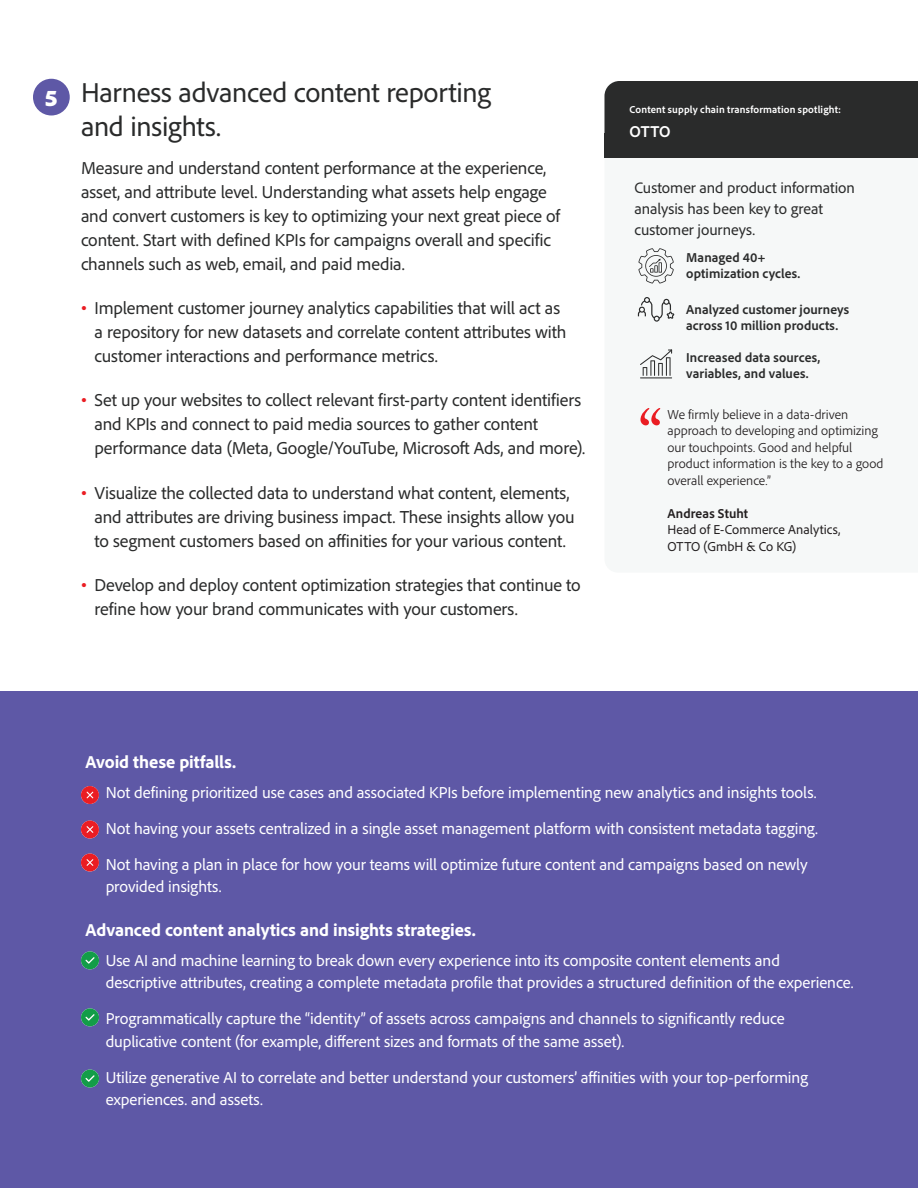
<style>
.page{position:relative;width:918px;height:1188px;background:#fff}
.page>*{position:absolute;margin:0;border:0;box-sizing:border-box;transform-origin:0 0}
.t1{font:28.5px/34.5px "Adobe Clean";letter-spacing:-.01em;color:#2a2b2b}
.t2{font:900 24px "Adobe Clean";color:#fff}
.t3{font:18px/24px "Adobe Clean";letter-spacing:-.01em;color:#2a2b2b}
.t4{font:800 18px "Adobe Clean";color:#fff}
.t5{font:16.5px/22.5px "Adobe Clean";letter-spacing:-.005em;color:#fff}
.t6{font:700 16.5px "Adobe Clean";color:#fff}
.t7{font:15.75px/21px "Adobe Clean";color:#2a2b2b}
.t8{font:300 13.5px/16.5px "Adobe Clean";letter-spacing:.005em;color:#231f20}
.t9{font:700 13.5px/16.5px "Adobe Clean";letter-spacing:.01em;color:#2a2b2b}
.t10{font:13.5px/16.5px "Adobe Clean";letter-spacing:.005em;color:#231f20}
.t11{font:700 13.5px "Adobe Clean";letter-spacing:.005em;color:#231f20}
.t12{font:700 10.5px "Adobe Clean";letter-spacing:.015em;color:#fff}
.s1{font-family:"Arial";font-size:16.5px;color:#ea1d23}
</style>
<div class="page">
<div style="left:0;top:692px;width:918px;height:496px;background:#5e58a6"></div>
<svg style="left:81px;top:951px;width:18px;height:18px"></svg>
<svg style="left:81px;top:1008px;width:18px;height:18px"></svg>
<svg style="left:81px;top:1070px;width:18px;height:18px"></svg>
<svg style="left:81px;top:786px;width:18px;height:18px"></svg>
<svg style="left:81px;top:821px;width:18px;height:17px"></svg>
<svg style="left:81px;top:854px;width:18px;height:17px"></svg>
<div style="left:33px;top:79px;width:37px;height:37px;background:#5e58a6;border-radius:50%"></div>
<div style="left:605px;top:81px;width:313px;height:52px;background:#2a2b2b"></div>
<svg style="left:641px;top:408px;width:19px;height:17px"></svg>
<div style="left:604px;top:133px;width:314px;height:25px;background:#2a2b2b"></div>
<hr style="left:640px;top:377px;width:32px;height:1px;background:#2a2b2b">
<svg style="left:640px;top:349px;width:32px;height:27px"></svg>
<svg style="left:638px;top:297px;width:37px;height:25px"></svg>
<svg style="left:638px;top:248px;width:36px;height:35px"></svg>
<h2 class="t2" style="left:45px;top:82px;width:14px">5</h2>
<h1 class="t1" style="left:81px;top:74px;width:412px">Harness advanced content reporting and insights.</h1>
<p class="t3" style="left:81px;top:155px;width:481px">Measure and understand content performance at the experience, asset, and attribute level. Understanding what assets help engage and convert customers is key to optimizing your next great piece of content. Start with defined KPIs for campaigns overall and specific channels such as web, email, and paid media.</p>
<p class="t3" style="left:94px;top:295px;width:474px;text-indent:-13px"><span class="s1">•</span> Implement customer journey analytics capabilities that will act as a repository for new datasets and correlate content attributes with customer interactions and performance metrics.</p>
<p class="t3" style="left:94px;top:388px;width:492px;text-indent:-13px"><span class="s1">•</span> Set up your websites to collect relevant first-party content identifiers and KPIs and connect to paid media sources to gather content performance data (Meta, Google/YouTube, Microsoft Ads, and more).</p>
<p class="t3" style="left:94px;top:480px;width:482px;text-indent:-13px"><span class="s1">•</span> Visualize the collected data to understand what content, elements, and attributes are driving business impact. These insights allow you to segment customers based on affinities for your various content.</p>
<p class="t3" style="left:94px;top:572px;width:488px;text-indent:-13px"><span class="s1">•</span> Develop and deploy content optimization strategies that continue to refine how your brand communicates with your customers.</p>
<p class="t12" style="left:630px;top:103px;width:213px">Content supply chain transformation spotlight:</p>
<p class="t6" style="left:630px;top:121px;width:43px">OTTO</p>
<p class="t7" style="left:634px;top:176px;width:222px">Customer and product information analysis has been key to great customer journeys.</p>
<p class="t9" style="left:686px;top:249px;width:116px">Managed 40+ optimization cycles.</p>
<p class="t9" style="left:686px;top:301px;width:164px">Analyzed customer journeys across 10 million products.</p>
<p class="t9" style="left:686px;top:348px;width:135px">Increased data sources, variables, and values.</p>
<p class="t8" style="left:668px;top:405px;width:218px">We firmly believe in a data-driven approach to developing and optimizing our touchpoints. Good and helpful product information is the key to a good overall experience.”</p>
<p class="t11" style="left:668px;top:504px;width:82px">Andreas Stuht</p>
<p class="t10" style="left:668px;top:521px;width:174px">Head of E-Commerce Analytics,<br>OTTO (GmbH &amp; Co KG)</p>
<p class="t4" style="left:86px;top:750px;width:152px">Avoid these pitfalls.</p>
<p class="t5" style="left:86px;top:780px;width:733px">1. Not defining prioritized use cases and associated KPIs before implementing new analytics and insights tools.</p>
<p class="t5" style="left:86px;top:816px;width:734px">2. Not having your assets centralized in a single asset management platform with consistent metadata tagging.</p>
<p class="t5" style="left:106px;top:852px;width:703px;text-indent:-20px">3. Not having a plan in place for how your teams will optimize future content and campaigns based on newly provided insights.</p>
<p class="t4" style="left:86px;top:918px;width:392px">Advanced content analytics and insights strategies.</p>
<p class="t5" style="left:106px;top:948px;width:749px;text-indent:-20px">4. Use AI and machine learning to break down every experience into its composite content elements and descriptive attributes, creating a complete metadata profile that provides a structured definition of the experience.</p>
<p class="t5" style="left:106px;top:1007px;width:681px;text-indent:-20px">5. Programmatically capture the “identity” of assets across campaigns and channels to significantly reduce duplicative content (for example, different sizes and formats of the same asset).</p>
<p class="t5" style="left:106px;top:1065px;width:704px;text-indent:-20px">6. Utilize generative AI to correlate and better understand your customers’ affinities with your top-performing experiences. and assets.</p>
</div>
